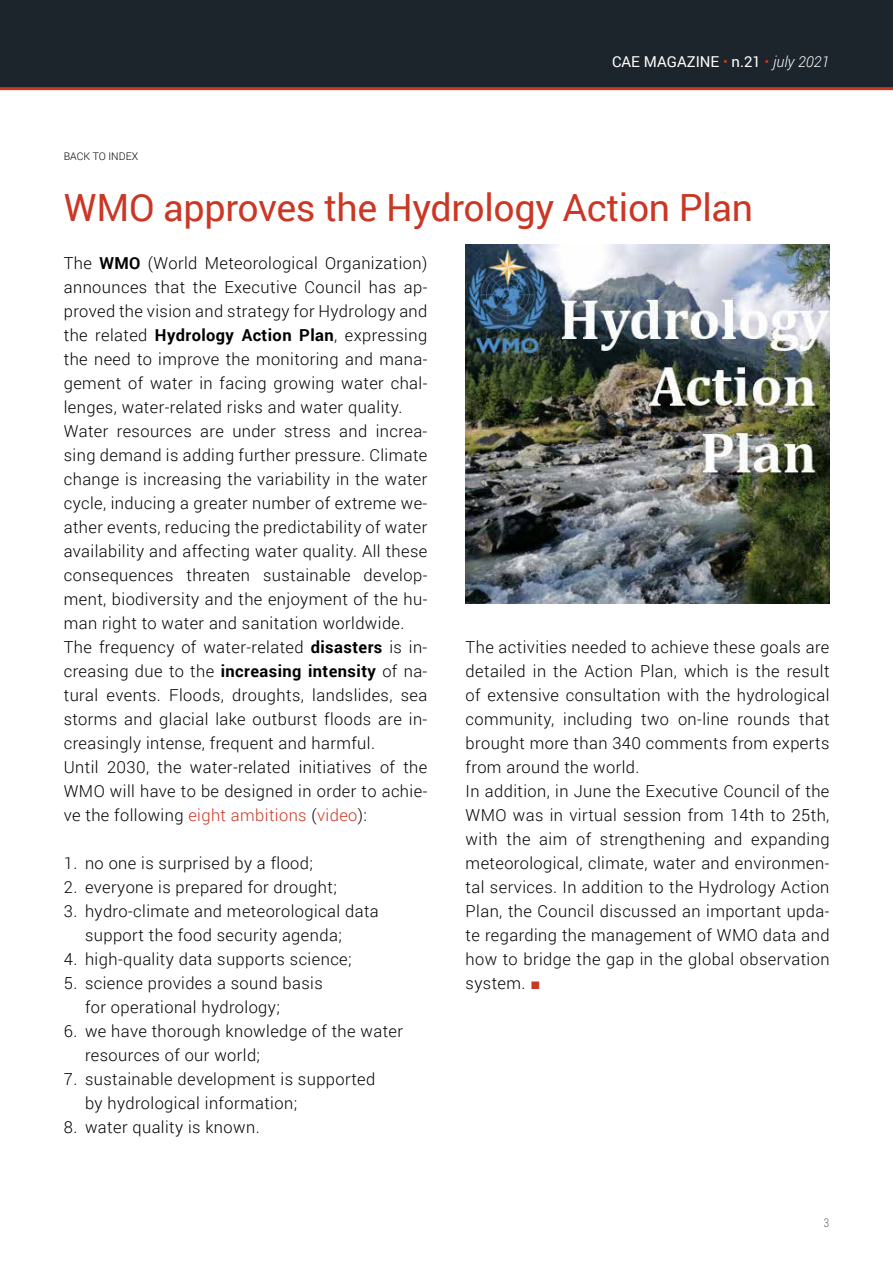
<style>
.page{position:relative;width:893px;height:1263px;background:#fff}
.page>*{position:absolute;margin:0;border:0;box-sizing:border-box;transform-origin:0 0}
.t1{font:37.5px "Roboto";letter-spacing:-.01em;color:#ca3725}
.t2{font:300 16.5px/24px "Roboto";letter-spacing:.025em;color:#000}
.t3{font:15px "Roboto";color:#fff}
.t4{font:300 12px "Roboto";color:#575756;scale:.8 1}
.t5{font:300 10.5px "Roboto";color:#000}
.s1{font-weight:300;color:#ca3725}
.s2{font-weight:300;font-style:italic}
.s3{font-weight:700}
.s4{color:#ca3725}
.s5{font-family:"Times New Roman";font-weight:400;color:#ca3725}
</style>
<div class="page">
<div style="left:0;top:0;width:893px;height:88px;background:#1d252c"></div>
<hr style="left:0;top:87px;width:893px;height:3px;background:#ca3725">
<img style="left:466px;top:245px;width:363px;height:359px">
<p class="t5" style="left:64px;top:149px;width:76px">BACK TO INDEX</p>
<p class="t3" style="left:612px;top:52px;width:219px">CAE MAGAZINE <span class="s1">•</span> n.21 <span class="s1">•</span> <span class="s2">july 2021</span></p>
<h1 class="t1" style="left:64px;top:181px;width:691px">WMO approves the Hydrology Action Plan</h1>
<p class="t2" style="left:64px;top:250px;width:365px">The <span class="s3">WMO</span> (World Meteorological Organization) announces that the Executive Council has ap&shy;proved the vision and strategy for Hydrology and the related <span class="s3">Hydrology Action Plan</span>, expressing the need to improve the monitoring and mana&shy;gement of water in facing growing water chal&shy;lenges, water-related risks and water quality.<br>Water resources are under stress and increa&shy;sing demand is adding further pressure. Climate change is increasing the variability in the water cycle, inducing a greater number of extreme we&shy;ather events, reducing the predictability of water availability and affecting water quality. All these consequences threaten sustainable develop&shy;ment, biodiversity and the enjoyment of the hu&shy;man right to water and sanitation worldwide.<br>The frequency of water-related <span class="s3">disasters</span> is in&shy;creasing due to the <span class="s3">increasing intensity</span> of na&shy;tural events. Floods, droughts, landslides, sea storms and glacial lake outburst floods are in&shy;creasingly intense, frequent and harmful.<br>Until 2030, the water-related initiatives of the WMO will have to be designed in order to achie&shy;ve the following <span class="s4">eight ambitions</span> (<span class="s4">video</span>):</p>
<p class="t2" style="left:64px;top:851px;width:251px">1. no one is surprised by a flood;</p>
<p class="t2" style="left:64px;top:875px;width:275px">2. everyone is prepared for drought;</p>
<p class="t2" style="left:85px;top:899px;width:295px;text-indent:-21px">3. hydro-climate and meteorological data support the food security agenda;</p>
<p class="t2" style="left:64px;top:947px;width:289px">4. high-quality data supports science;</p>
<p class="t2" style="left:85px;top:971px;width:239px;text-indent:-21px">5. science provides a sound basis for operational hydrology;</p>
<p class="t2" style="left:85px;top:1019px;width:320px;text-indent:-21px">6. we have thorough knowledge of the water resources of our world;</p>
<p class="t2" style="left:85px;top:1067px;width:292px;text-indent:-21px">7. sustainable development is supported by hydrological information;</p>
<p class="t2" style="left:64px;top:1115px;width:197px">8. water quality is known.</p>
<p class="t2" style="left:466px;top:634px;width:365px">The activities needed to achieve these goals are detailed in the Action Plan, which is the result of extensive consultation with the hydrological community, including two on-line rounds that brought more than 340 comments from experts from around the world.<br>In addition, in June the Executive Council of the WMO was in virtual session from 14th to 25th, with the aim of strengthening and expanding meteorological, climate, water and environmen&shy;tal services. In addition to the Hydrology Action Plan, the Council discussed an important upda&shy;te regarding the management of WMO data and how to bridge the gap in the global observation system. <span class="s5">■</span></p>
<p class="t4" style="left:824px;top:1214px;width:8px">3</p>
</div>
